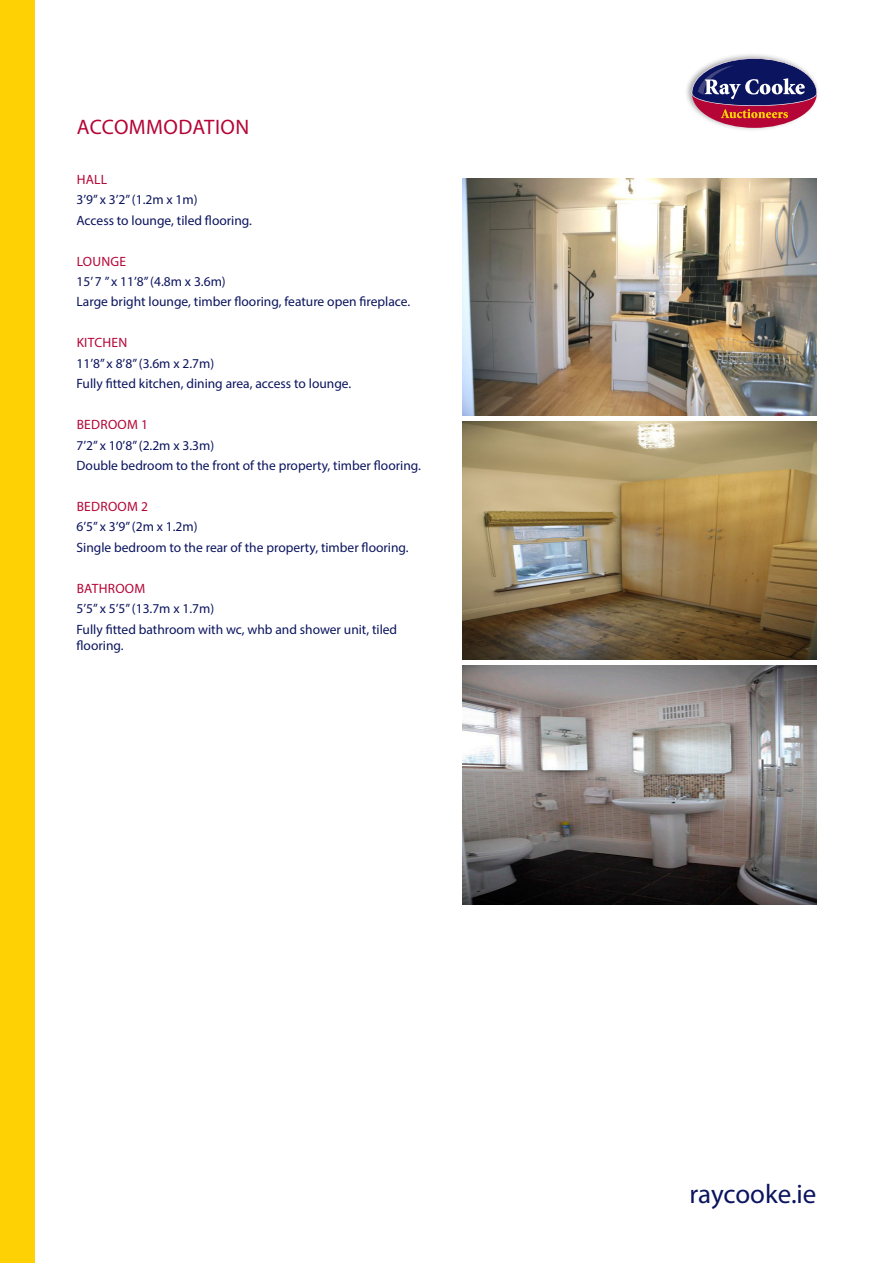
<style>
.page{position:relative;width:893px;height:1263px;background:#fff}
.page>*{position:absolute;margin:0;border:0;box-sizing:border-box;transform-origin:0 0}
.t1{font:27px "Myriad Pro";letter-spacing:-.005em;color:#0b145e}
.RC_Body_Head{font:21px "Myriad Pro";letter-spacing:.02em;color:#b50536}
.RC_Body_Accommodatio{font:13.5px/16.2px "Myriad Pro";color:#0b145e}
.RC_Body_Sub_Head{font:13.5px "Myriad Pro";letter-spacing:.02em;color:#b50536}
.RC_Body_Accommodatio-2{font:13.5px "Myriad Pro";letter-spacing:.02em;color:#b50536}
</style>
<div class="page">
<div style="left:0;top:0;width:34px;height:1263px;background:#fed105"></div>
<img style="left:686px;top:54px;width:132px;height:76px">
<div style="left:692px;top:59px;width:125px;height:69px;background:#b50536;border-radius:50%"></div>
<svg style="left:692px;top:58px;width:125px;height:60px"></svg>
<img style="left:463px;top:665px;width:354px;height:239px">
<img style="left:463px;top:421px;width:354px;height:239px">
<img style="left:463px;top:179px;width:354px;height:237px">
<p class="RC_Body_Head" style="left:77px;top:114px;width:174px">ACCOMMODATION</p>
<p class="RC_Body_Accommodatio-2" style="left:77px;top:171px;width:32px">HALL</p>
<p class="RC_Body_Accommodatio" style="left:77px;top:191px;width:123px">3’9” x 3’2” (1.2m x 1m)</p>
<p class="RC_Body_Accommodatio" style="left:77px;top:212px;width:177px">Access to lounge, tiled flooring.</p>
<p class="RC_Body_Accommodatio-2" style="left:77px;top:253px;width:51px">LOUNGE</p>
<p class="RC_Body_Accommodatio" style="left:77px;top:273px;width:151px">15’ 7 ” x 11’8” (4.8m x 3.6m)</p>
<p class="RC_Body_Accommodatio" style="left:77px;top:294px;width:335px">Large bright lounge, timber flooring, feature open fireplace.</p>
<p class="RC_Body_Sub_Head" style="left:77px;top:334px;width:52px">KITCHEN</p>
<p class="RC_Body_Accommodatio" style="left:77px;top:355px;width:139px">11’8” x 8’8” (3.6m x 2.7m)</p>
<p class="RC_Body_Accommodatio" style="left:77px;top:375px;width:276px">Fully fitted kitchen, dining area, access to lounge.</p>
<p class="RC_Body_Sub_Head" style="left:77px;top:416px;width:73px">BEDROOM 1</p>
<p class="RC_Body_Accommodatio" style="left:77px;top:437px;width:139px">7’2” x 10’8” (2.2m x 3.3m)</p>
<p class="RC_Body_Accommodatio" style="left:77px;top:457px;width:346px">Double bedroom to the front of the property, timber flooring.</p>
<p class="RC_Body_Sub_Head" style="left:77px;top:498px;width:73px">BEDROOM 2</p>
<p class="RC_Body_Accommodatio" style="left:77px;top:519px;width:123px">6’5” x 3’9” (2m x 1.2m)</p>
<p class="RC_Body_Accommodatio" style="left:77px;top:539px;width:334px">Single bedroom to the rear of the property, timber flooring.</p>
<p class="RC_Body_Accommodatio-2" style="left:77px;top:580px;width:70px">BATHROOM</p>
<p class="RC_Body_Accommodatio" style="left:77px;top:600px;width:139px">5’5” x 5’5” (13.7m x 1.7m)</p>
<p class="RC_Body_Accommodatio" style="left:77px;top:621px;width:322px">Fully fitted bathroom with wc, whb and shower unit, tiled flooring.</p>
<h1 class="t1" style="left:690px;top:1178px;width:128px">raycooke.ie</h1>
</div>
